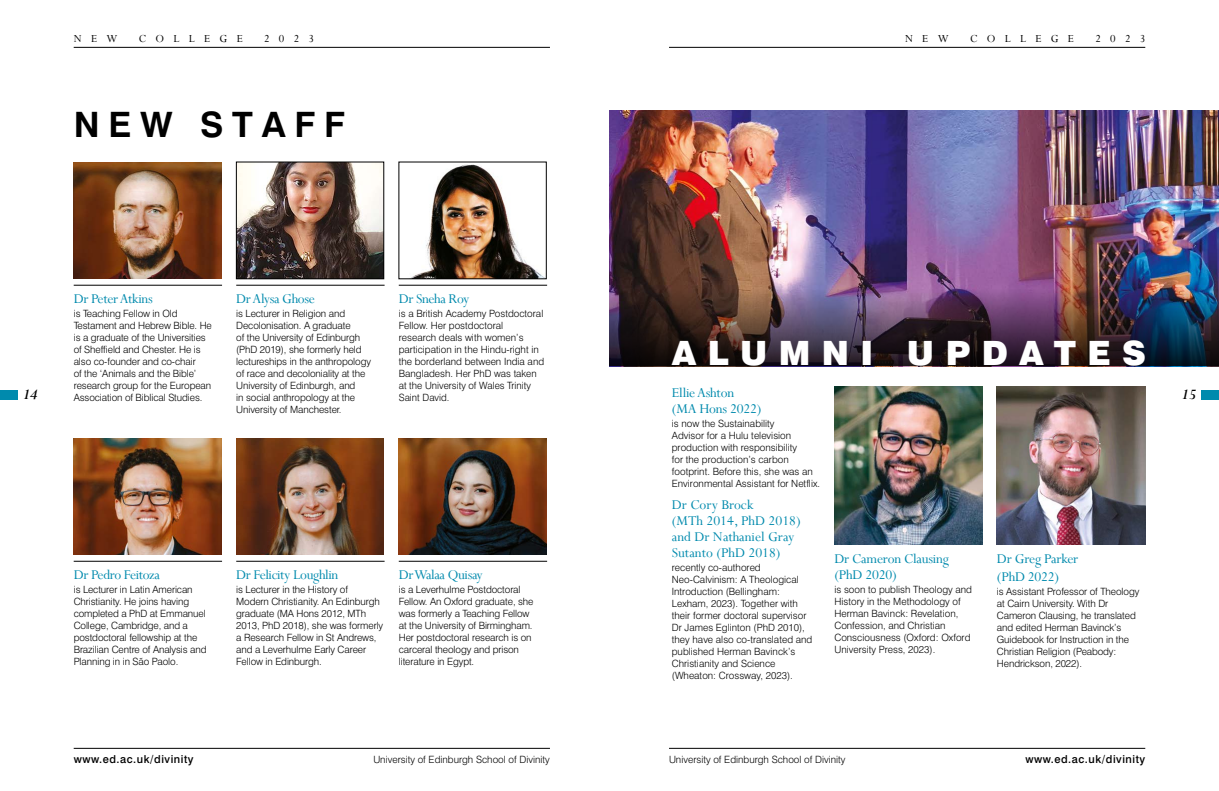
<style>
.page{position:relative;width:1219px;height:791px;background:#fff}
.page>*{position:absolute;margin:0;border:0;box-sizing:border-box;transform-origin:0 0}
.t1{font:700 35px "Swiss 721 BT";letter-spacing:.25em;color:#000}
.t2{font:900 33.5px "Swiss 721";letter-spacing:.34em;color:#fff}
.t3{font:italic 700 16px "Perpetua";color:#000}
.t4{font:15px/16px "Perpetua";letter-spacing:-.015em;color:#008aad}
.t5{font:12px "Perpetua";letter-spacing:.775em;color:#000}
.t6{font:500 11px "Swiss 721";letter-spacing:.05em;color:#000}
.t7{font:300 10px/12px "Swiss 721";letter-spacing:-.01em;color:#000}
</style>
<div class="page">
<hr style="left:74px;top:748px;width:476px;height:1px;background:#000">
<hr style="left:669px;top:47px;width:476px;height:1px;background:#000">
<hr style="left:669px;top:748px;width:476px;height:1px;background:#000">
<hr style="left:74px;top:47px;width:476px;height:1px;background:#000">
<div style="left:1202px;top:390px;width:17px;height:9px;background:#008aad"></div>
<div style="left:0;top:390px;width:17px;height:9px;background:#008aad"></div>
<img style="left:609px;top:110px;width:610px;height:167px">
<img style="left:609px;top:277px;width:610px;height:89px">
<hr style="left:74px;top:285px;width:148px;height:1px;background:#000">
<img style="left:74px;top:162px;width:147px;height:117px">
<hr style="left:74px;top:561px;width:148px;height:1px;background:#000">
<img style="left:74px;top:438px;width:147px;height:117px">
<hr style="left:236px;top:285px;width:149px;height:1px;background:#000">
<img style="left:238px;top:164px;width:144px;height:113px">
<div style="left:236px;top:162px;width:148px;height:117px;border:1px solid #000"></div>
<hr style="left:236px;top:561px;width:149px;height:1px;background:#000">
<img style="left:236px;top:438px;width:148px;height:117px">
<hr style="left:399px;top:285px;width:148px;height:1px;background:#000">
<img style="left:412px;top:164px;width:132px;height:113px">
<div style="left:399px;top:162px;width:147px;height:117px;border:1px solid #000"></div>
<hr style="left:399px;top:561px;width:148px;height:1px;background:#000">
<img style="left:399px;top:438px;width:147px;height:117px">
<img style="left:834px;top:386px;width:149px;height:159px">
<img style="left:997px;top:386px;width:148px;height:159px">
<p class="t5" style="left:74px;top:31px;width:45px">NEW</p>
<p class="t5" style="left:139px;top:31px;width:106px">COLLEGE</p>
<p class="t5" style="left:264px;top:31px;width:51px">2023</p>
<h1 class="t1" style="left:74px;top:103px;width:273px">NEW STAFF</h1>
<p class="t5" style="left:905px;top:31px;width:45px">NEW</p>
<p class="t5" style="left:970px;top:31px;width:106px">COLLEGE</p>
<p class="t5" style="left:1095px;top:31px;width:51px">2023</p>
<h3 class="t4" style="left:74px;top:290px;width:81px">Dr Peter Atkins</h3>
<p class="t7" style="left:74px;top:307px;width:140px">is Teaching Fellow in Old<br>Testament and Hebrew Bible. He is a graduate of the Universities of Sheffield and Chester. He is also co-founder and co-chair<br>of the ‘Animals and the Bible’ research group for the European<br>Association of Biblical Studies.</p>
<h3 class="t4" style="left:236px;top:290px;width:80px">Dr Alysa Ghose</h3>
<p class="t7" style="left:236px;top:307px;width:136px">is Lecturer in Religion and<br>Decolonisation. A graduate<br>of the University of Edinburgh (PhD 2019), she formerly held lectureships in the anthropology of race and decoloniality at the<br>University of Edinburgh, and<br>in social anthropology at the<br>University of Manchester.</p>
<h3 class="t4" style="left:399px;top:290px;width:72px">Dr Sneha Roy</h3>
<p class="t7" style="left:399px;top:307px;width:147px">is a British Academy Postdoctoral<br>Fellow. Her postdoctoral<br>research deals with women’s participation in the Hindu-right in the borderland between India and<br>Bangladesh. Her PhD was taken at the University of Wales Trinity<br>Saint David.</p>
<h2 class="t2" style="left:672px;top:333px;width:476px">ALUMNI UPDATES</h2>
<h3 class="t3" style="left:23px;top:384px;width:16px">14</h3>
<h3 class="t4" style="left:672px;top:384px;width:91px">Ellie Ashton (MA Hons 2022)</h3>
<p class="t7" style="left:672px;top:417px;width:150px">is now the Sustainability<br>Advisor for a Hulu television production with responsibility<br>for the production’s carbon footprint. Before this, she was an<br>Environmental Assistant for Netflix.</p>
<h3 class="t4" style="left:672px;top:496px;width:130px">Dr Cory Brock<br>(MTh 2014, PhD 2018) and Dr Nathaniel Gray<br>Sutanto (PhD 2018)</h3>
<p class="t7" style="left:672px;top:561px;width:142px">recently co-authored<br>Neo‑Calvinism: A Theological<br>Introduction (Bellingham:<br>Lexham, 2023). Together with their former doctoral supervisor<br>Dr James Eglinton (PhD 2010), they have also co-translated and published Herman Bavinck’s<br>Christianity and Science (Wheaton: Crossway, 2023).</p>
<h3 class="t4" style="left:834px;top:550px;width:116px">Dr Cameron Clausing (PhD 2020)</h3>
<h3 class="t4" style="left:997px;top:549px;width:83px;line-height:18px">Dr Greg Parker (PhD 2022)</h3>
<p class="t7" style="left:997px;top:585px;width:144px">is Assistant Professor of Theology at Cairn University. With Dr<br>Cameron Clausing, he translated and edited Herman Bavinck’s<br>Guidebook for Instruction in the<br>Christian Religion (Peabody:<br>Hendrickson, 2022).</p>
<h3 class="t4" style="left:74px;top:566px;width:88px">Dr Pedro Feitoza</h3>
<p class="t7" style="left:74px;top:583px;width:134px">is Lecturer in Latin American<br>Christianity. He joins having completed a PhD at Emmanuel<br>College, Cambridge, and a postdoctoral fellowship at the<br>Brazilian Centre of Analysis and<br>Planning in in São Paolo.</p>
<h3 class="t4" style="left:236px;top:566px;width:104px">Dr Felicity Loughlin</h3>
<p class="t7" style="left:236px;top:583px;width:149px">is Lecturer in the History of<br>Modern Christianity. An Edinburgh graduate (MA Hons 2012, MTh<br>2013, PhD 2018), she was formerly a Research Fellow in St Andrews, and a Leverhulme Early Career<br>Fellow in Edinburgh.</p>
<h3 class="t4" style="left:399px;top:566px;width:86px">Dr Walaa Quisay</h3>
<p class="t7" style="left:399px;top:583px;width:136px">is a Leverhulme Postdoctoral<br>Fellow. An Oxford graduate, she was formerly a Teaching Fellow at the University of Birmingham.<br>Her postdoctoral research is on carceral theology and prison literature in Egypt.</p>
<p class="t7" style="left:834px;top:583px;width:139px">is soon to publish Theology and<br>History in the Methodology of<br>Herman Bavinck: Revelation,<br>Confession, and Christian<br>Consciousness (Oxford: Oxford<br>University Press, 2023).</p>
<p class="t6" style="left:74px;top:752px;width:121px">www.ed.ac.uk/divinity</p>
<p class="t7" style="left:373px;top:753px;width:178px">University of Edinburgh School of Divinity</p>
<p class="t7" style="left:669px;top:753px;width:178px">University of Edinburgh School of Divinity</p>
<p class="t6" style="left:1025px;top:752px;width:121px">www.ed.ac.uk/divinity</p>
<h3 class="t3" style="left:1182px;top:384px;width:16px">15</h3>
</div>
